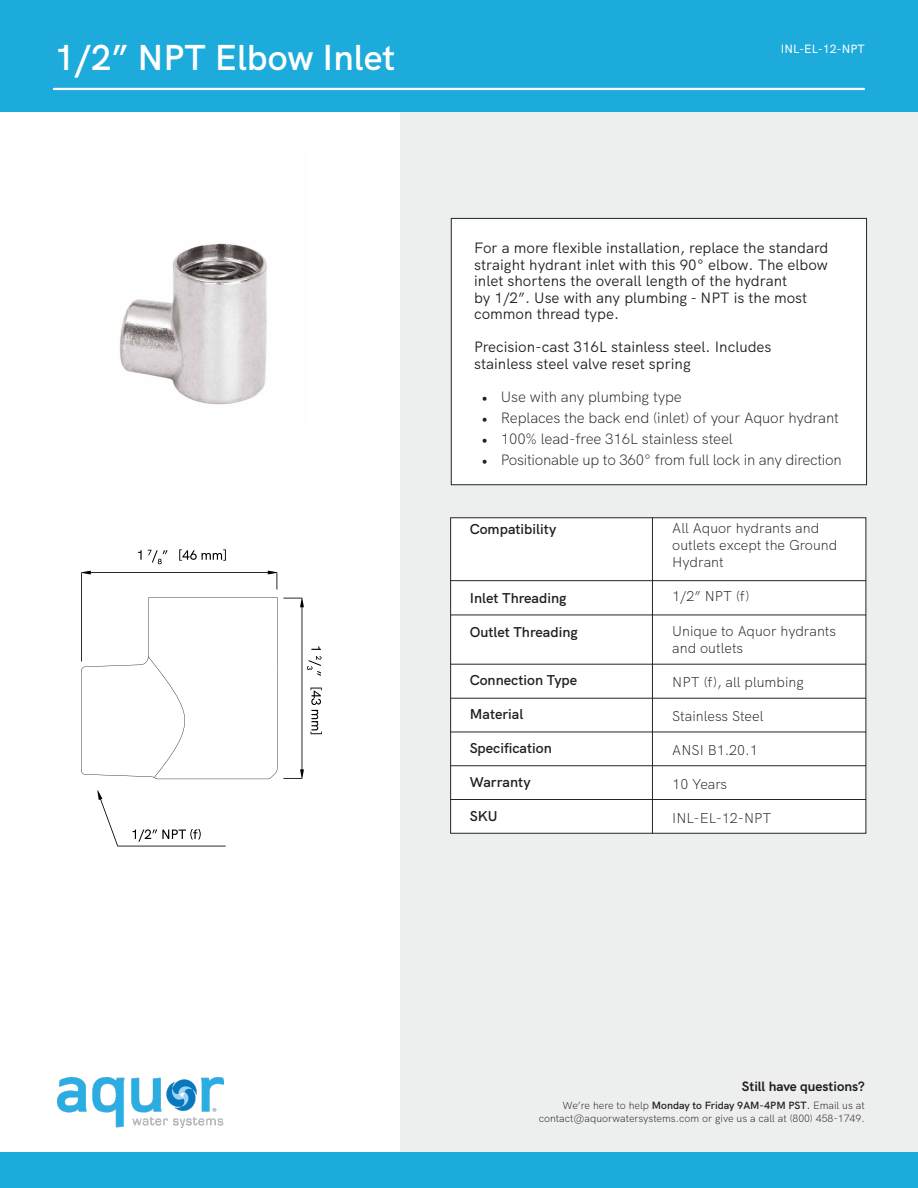
<style>
.page{position:relative;width:918px;height:1188px;background:#fff}
.page>*{position:absolute;margin:0;border:0;box-sizing:border-box;transform-origin:0 0}
.t1{font:600 36px "HK Grotesk";color:#fff}
.t2{font:15px/16.5px "HK Grotesk";color:#231f20}
.t3{font:300 15px "HK Grotesk";letter-spacing:-.01em;color:#231f20}
.t4{font:300 14.25px/17.1px "HK Grotesk";color:#231f20}
.t5{font:600 14.25px "HK Grotesk";color:#231f20}
.t6{font:700 13.5px "HK Grotesk";color:#231f20}
.t7{font:500 12px "HK Grotesk";color:#fff}
.t8{font:300 10.5px/12.6px "HK Grotesk";color:#231f20;text-align:right}
.s1{font-family:"Minion Pro";font-weight:400}
.s2{font-weight:600}
.s3{font-weight:400}
</style>
<div class="page">
<div style="left:401px;top:112px;width:517px;height:1076px;background:#edeeee"></div>
<div style="left:450px;top:517px;width:416px;height:317px;background:#fff;border:1px solid #242526"></div>
<hr style="left:652px;top:517px;width:1px;height:317px;background:#242526">
<hr style="left:450px;top:580px;width:416px;height:1px;background:#242526">
<hr style="left:450px;top:615px;width:416px;height:1px;background:#242526">
<hr style="left:450px;top:698px;width:416px;height:1px;background:#242526">
<hr style="left:450px;top:732px;width:416px;height:1px;background:#242526">
<hr style="left:450px;top:765px;width:416px;height:1px;background:#242526">
<hr style="left:450px;top:799px;width:416px;height:1px;background:#242526">
<hr style="left:450px;top:664px;width:416px;height:1px;background:#242526">
<div style="left:451px;top:218px;width:416px;height:267px;background:#fff;border:1px solid #242526"></div>
<div style="left:0;top:1152px;width:918px;height:36px;background:#1dabdb"></div>
<img style="left:57px;top:1078px;width:167px;height:49px">
<div style="left:0;top:0;width:918px;height:112px;background:#1dabdb"></div>
<hr style="left:54px;top:88px;width:810px;height:2px;background:#fff">
<img style="left:119px;top:243px;width:148px;height:162px">
<svg style="left:138px;top:550px;width:4px;height:10px"></svg>
<svg style="left:148px;top:550px;width:20px;height:14px"></svg>
<svg style="left:179px;top:549px;width:47px;height:12px"></svg>
<svg style="left:97px;top:790px;width:129px;height:56px"></svg>
<svg style="left:81px;top:571px;width:241px;height:208px"></svg>
<h1 class="t1" style="left:54px;top:29px;width:343px">1/2” NPT Elbow Inlet</h1>
<p class="t7" style="left:781px;top:39px;width:85px">INL-EL-12-NPT</p>
<p class="t2" style="left:474px;top:238px;width:356px">For a more flexible installation, replace the standard straight hydrant inlet with this 90° elbow. The elbow inlet shortens the overall length of the hydrant<br>by 1/2”. Use with any plumbing - NPT is the most common thread type.</p>
<p class="t2" style="left:474px;top:337px;width:299px">Precision-cast 316L stainless steel. Includes stainless steel valve reset spring</p>
<p class="t3" style="left:482px;top:385px;width:202px"><span class="s1">•</span> Use with any plumbing type</p>
<p class="t3" style="left:482px;top:406px;width:359px"><span class="s1">•</span> Replaces the back end (inlet) of your Aquor hydrant</p>
<p class="t3" style="left:482px;top:427px;width:253px"><span class="s1">•</span> 100% lead-free 316L stainless steel</p>
<p class="t3" style="left:482px;top:448px;width:361px"><span class="s1">•</span> Positionable up to 360° from full lock in any direction</p>
<p class="t5" style="left:470px;top:518px;width:88px">Compatibility</p>
<p class="t5" style="left:470px;top:587px;width:98px">Inlet Threading</p>
<p class="t5" style="left:470px;top:621px;width:110px">Outlet Threading</p>
<p class="t5" style="left:470px;top:669px;width:109px">Connection Type</p>
<p class="t5" style="left:470px;top:703px;width:55px">Material</p>
<p class="t5" style="left:470px;top:737px;width:84px">Specification</p>
<p class="t5" style="left:470px;top:771px;width:62px">Warranty</p>
<p class="t5" style="left:470px;top:805px;width:29px">SKU</p>
<p class="t4" style="left:672px;top:518px;width:167px">All Aquor hydrants and outlets except the Ground<br>Hydrant</p>
<p class="t4" style="left:672px;top:587px;width:79px">1/2” NPT (f)</p>
<p class="t4" style="left:672px;top:621px;width:165px">Unique to Aquor hydrants and outlets</p>
<p class="t4" style="left:672px;top:672px;width:133px">NPT (f), all plumbing</p>
<p class="t4" style="left:672px;top:706px;width:93px">Stainless Steel</p>
<p class="t4" style="left:672px;top:740px;width:87px">ANSI B1.20.1</p>
<p class="t4" style="left:672px;top:774px;width:56px">10 Years</p>
<p class="t4" style="left:672px;top:809px;width:101px">INL-EL-12-NPT</p>
<p class="t6" style="left:742px;top:1076px;width:124px">Still have questions?</p>
<p class="t8" style="left:539px;top:1098px;width:327px">We’re here to help <span class="s2">Monday to Friday 9AM-4PM PST</span><span class="s3">.</span> Email us at contact@aquorwatersystems.com or give us a call at (800) 458-1749.</p>
</div>
